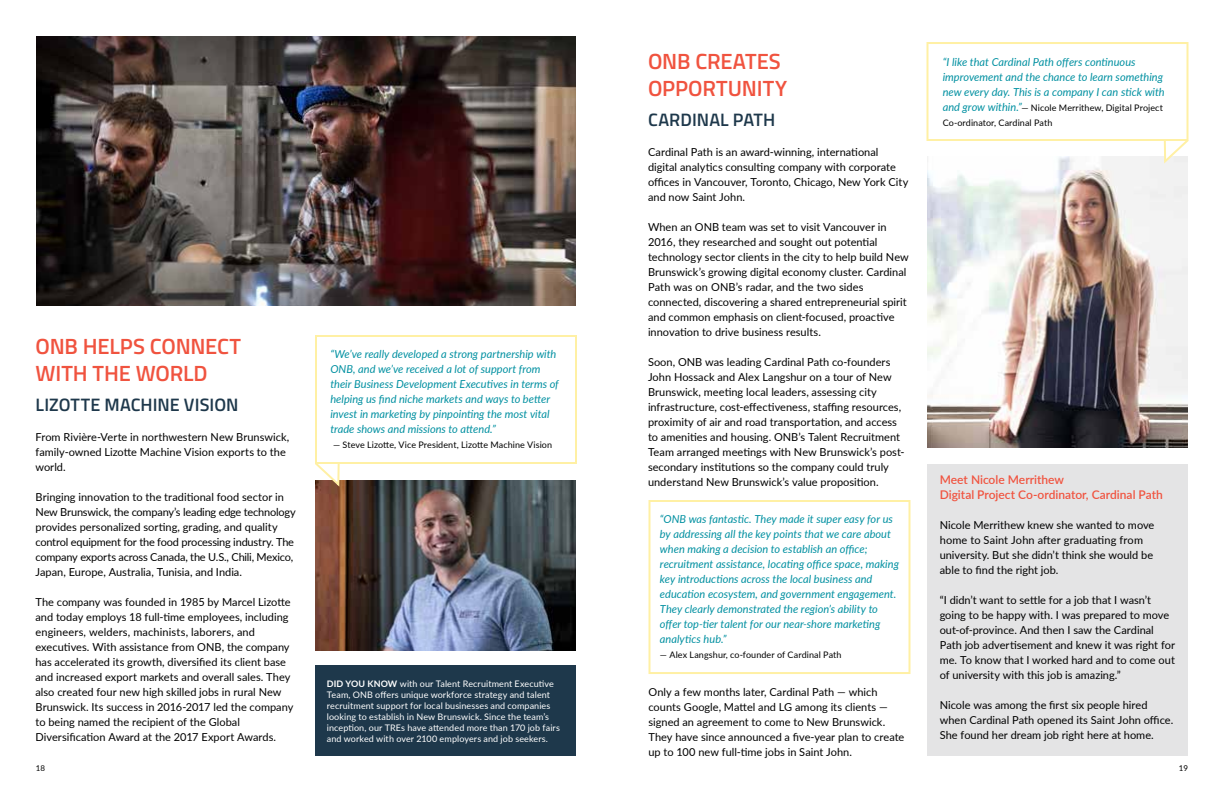
<style>
.page{position:relative;width:1224px;height:792px;background:#fff}
.page>*{position:absolute;margin:0;border:0;box-sizing:border-box;transform-origin:0 0}
.t1{font:600 22px/27px "Titillium Web";letter-spacing:-.01em;color:#f0533f}
.t2{font:600 18px "Titillium Web";letter-spacing:.005em;color:#1e384b}
.t3{font:600 12px/15px "Lato";letter-spacing:-.005em;color:#f0533f}
.t4{font:11px/15px "Lato";color:#000}
.t5{font:italic 11px/15px "Lato";color:#0090a1}
.t6{font:9px/11px "Lato";letter-spacing:.01em;color:#fff}
.t7{font:9px/15px "Lato";letter-spacing:.01em;color:#000}
.t8{font:8px "Lato";color:#000}
.s1{font-weight:700}
.s2{font-style:italic;font-size:11px;color:#0090a1}
</style>
<div class="page">
<img style="left:315px;top:480px;width:261px;height:171px">
<img style="left:36px;top:36px;width:540px;height:270px">
<svg style="left:315px;top:464px;width:26px;height:25px"></svg>
<div style="left:315px;top:335px;width:262px;height:129px;background:#fff;border:2px solid #fff0a4"></div>
<div style="left:315px;top:666px;width:261px;height:90px;background:#1e384b"></div>
<div style="left:927px;top:464px;width:261px;height:292px;background:#e4e4e5"></div>
<img style="left:927px;top:156px;width:261px;height:292px">
<svg style="left:1163px;top:137px;width:26px;height:29px"></svg>
<div style="left:926px;top:42px;width:262px;height:99px;border:2px solid #fff0a4"></div>
<div style="left:648px;top:500px;width:262px;height:174px;border:2px solid #fff0a4"></div>
<h1 class="t1" style="left:36px;top:332px;width:207px">ONB HELPS CONNECT<br>WITH THE WORLD</h1>
<h2 class="t2" style="left:36px;top:391px;width:204px">LIZOTTE MACHINE VISION</h2>
<p class="t4" style="left:36px;top:429px;width:255px">From Rivière-Verte in northwestern New Brunswick, family-owned Lizotte Machine Vision exports to the world.</p>
<p class="t4" style="left:36px;top:489px;width:262px">Bringing innovation to the traditional food sector in New Brunswick, the company’s leading edge technology provides personalized sorting, grading, and quality control equipment for the food processing industry. The company exports across Canada, the U.S., Chili, Mexico, Japan, Europe, Australia, Tunisia, and India.</p>
<p class="t4" style="left:36px;top:594px;width:259px">The company was founded in 1985 by Marcel Lizotte and today employs 18 full-time employees, including engineers, welders, machinists, laborers, and executives. With assistance from ONB, the company has accelerated its growth, diversified its client base and increased export markets and overall sales. They also created four new high skilled jobs in rural New Brunswick. Its success in 2016-2017 led the company to being named the recipient of the Global Diversification Award at the 2017 Export Awards.</p>
<p class="t5" style="left:330px;top:346px;width:230px">“We’ve really developed a strong partnership with ONB, and we’ve received a lot of support from their Business Development Executives in terms of helping us find niche markets and ways to better invest in marketing by pinpointing the most vital trade shows and missions to attend.”</p>
<p class="t7" style="left:333px;top:437px;width:220px">— Steve Lizotte, Vice President, Lizotte Machine Vision</p>
<p class="t6" style="left:327px;top:678px;width:235px"><span class="s1">DID YOU KNOW</span> with our Talent Recruitment Executive Team, ONB offers unique workforce strategy and talent recruitment support for local businesses and companies looking to establish in New Brunswick. Since the team’s inception, our TREs have attended more than 170 job fairs and worked with over 2100 employers and job seekers.</p>
<h1 class="t1" style="left:648px;top:47px;width:141px">ONB CREATES<br>OPPORTUNITY</h1>
<h2 class="t2" style="left:648px;top:106px;width:129px">CARDINAL PATH</h2>
<p class="t4" style="left:648px;top:144px;width:262px">Cardinal Path is an award-winning, international digital analytics consulting company with corporate offices in Vancouver, Toronto, Chicago, New York City and now Saint John.</p>
<p class="t4" style="left:648px;top:219px;width:262px">When an ONB team was set to visit Vancouver in 2016, they researched and sought out potential technology sector clients in the city to help build New Brunswick’s growing digital economy cluster. Cardinal Path was on ONB’s radar, and the two sides connected, discovering a shared entrepreneurial spirit and common emphasis on client-focused, proactive innovation to drive business results.</p>
<p class="t4" style="left:648px;top:354px;width:258px">Soon, ONB was leading Cardinal Path co-founders John Hossack and Alex Langshur on a tour of New Brunswick, meeting local leaders, assessing city infrastructure, cost-effectiveness, staffing resources, proximity of air and road transportation, and access to amenities and housing. ONB’s Talent Recruitment Team arranged meetings with New Brunswick’s post&shy;secondary institutions so the company could truly understand New Brunswick’s value proposition.</p>
<p class="t5" style="left:660px;top:511px;width:241px">“ONB was fantastic. They made it super easy for us by addressing all the key points that we care about when making a decision to establish an office; recruitment assistance, locating office space, making key introductions across the local business and education ecosystem, and government engagement.<br>They clearly demonstrated the region’s ability to offer top-tier talent for our near-shore marketing analytics hub.”</p>
<p class="t7" style="left:660px;top:647px;width:183px">— Alex Langshur, co-founder of Cardinal Path</p>
<p class="t4" style="left:648px;top:684px;width:257px">Only a few months later, Cardinal Path — which counts Google, Mattel and LG among its clients — signed an agreement to come to New Brunswick.<br>They have since announced a five-year plan to create up to 100 new full-time jobs in Saint John.</p>
<p class="t5" style="left:943px;top:54px;width:224px">“I like that Cardinal Path offers continuous improvement and the chance to learn something new every day. This is a company I can stick with</p>
<p class="t7" style="left:943px;top:100px;width:222px"><span class="s2">and grow within.”</span>— Nicole Merrithew, Digital Project<br>Co-ordinator, Cardinal Path</p>
<p class="t3" style="left:940px;top:472px;width:225px">Meet Nicole Merrithew<br>Digital Project Co-ordinator, Cardinal Path</p>
<p class="t4" style="left:940px;top:517px;width:216px">Nicole Merrithew knew she wanted to move home to Saint John after graduating from university. But she didn’t think she would be able to find the right job.</p>
<p class="t4" style="left:940px;top:592px;width:237px">“I didn’t want to settle for a job that I wasn’t going to be happy with. I was prepared to move out-of-province. And then I saw the Cardinal Path job advertisement and knew it was right for me. To know that I worked hard and to come out of university with this job is amazing.”</p>
<p class="t4" style="left:940px;top:697px;width:235px">Nicole was among the first six people hired when Cardinal Path opened its Saint John office.<br>She found her dream job right here at home.</p>
<p class="t8" style="left:36px;top:763px;width:11px">18</p>
<p class="t8" style="left:1179px;top:763px;width:11px">19</p>
</div>
